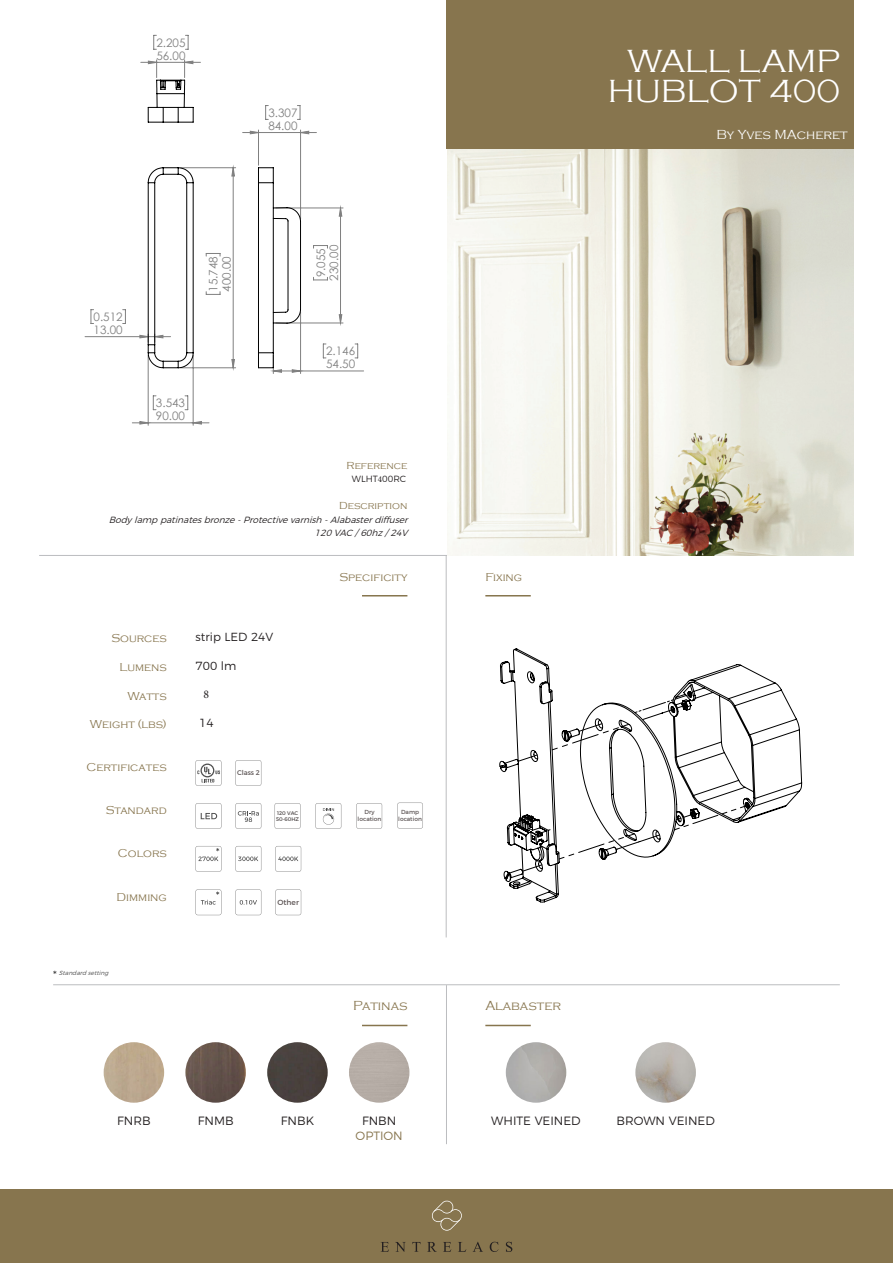
<style>
.page{position:relative;width:893px;height:1263px;background:#fff}
.page>*{position:absolute;margin:0;border:0;box-sizing:border-box;transform-origin:0 0}
.t1{font:300 33px/30px "Copperplate Gothic";color:#fff;text-align:center}
.t2{font:300 13.5px "Copperplate Gothic";color:#87754e}
.t3{font:300 13.5px "Copperplate Gothic";color:#fff}
.t4{font:300 12px "Montserrat";color:#231f20}
.t5{font:300 12px "Montserrat";color:#87754e}
.t6{font:300 11.7px "Copperplate Gothic";color:#87754e}
.t7{font:11.7px/13px "Century Gothic";color:#808080}
.t8{font:300 11.7px "Montserrat";color:#231f20}
.t9{font:11.7px "Minion Pro";color:#231f20}
.t10{font:300 10.5px "Copperplate Gothic";color:#87754e}
.t11{font:italic 300 9px "Montserrat";color:#231f20}
.t12{font:300 9px "Montserrat";color:#231f20}
.t13{font:7.5px "Montserrat";color:#5c5454}
.t14{font:6.75px "Montserrat";color:#5c5454}
.t15{font:italic 300 6px "Montserrat";color:#4d4d4d}
.t16{font:5.85px/7.1px "Montserrat";color:#5c5454;text-align:center}
.t17{font:5.25px/6.3px "Montserrat";color:#4d4747}
.s1{font-style:inherit}
.s2{font-family:"Minion Pro";font-weight:400}
</style>
<div class="page">
<div style="left:0;top:1189px;width:893px;height:74px;background:#87754e"></div>
<svg style="left:432px;top:1200px;width:30px;height:31px"></svg>
<svg style="left:381px;top:1242px;width:8px;height:10px"></svg>
<svg style="left:395px;top:1242px;width:11px;height:10px"></svg>
<svg style="left:412px;top:1242px;width:9px;height:10px"></svg>
<svg style="left:427px;top:1242px;width:10px;height:10px"></svg>
<svg style="left:443px;top:1242px;width:8px;height:10px"></svg>
<svg style="left:458px;top:1242px;width:8px;height:10px"></svg>
<svg style="left:473px;top:1242px;width:10px;height:10px"></svg>
<svg style="left:490px;top:1242px;width:8px;height:10px"></svg>
<svg style="left:506px;top:1242px;width:6px;height:10px"></svg>
<hr style="left:53px;top:984px;width:787px;height:1px;background:#bcbdc0">
<div style="left:104px;top:1042px;width:60px;height:61px;background:#bda88e;border-radius:30px"></div>
<hr style="left:446px;top:985px;width:1px;height:159px;background:#bcbdc0">
<hr style="left:39px;top:555px;width:814px;height:1px;background:#bcbdc0">
<img style="left:185px;top:1042px;width:61px;height:61px;border-radius:30px">
<img style="left:267px;top:1042px;width:61px;height:61px;border-radius:30px">
<div style="left:349px;top:1042px;width:60px;height:61px;background:#b6ada6;border-radius:30px"></div>
<hr style="left:446px;top:555px;width:1px;height:382px;background:#bcbdc0">
<img style="left:447px;top:149px;width:406px;height:406px">
<div style="left:446px;top:0;width:407px;height:149px;background:#87754e"></div>
<svg style="left:397px;top:803px;width:26px;height:25px"></svg>
<svg style="left:236px;top:760px;width:25px;height:26px"></svg>
<svg style="left:236px;top:803px;width:25px;height:26px"></svg>
<svg style="left:196px;top:803px;width:25px;height:26px"></svg>
<svg style="left:275px;top:803px;width:25px;height:26px"></svg>
<svg style="left:316px;top:803px;width:25px;height:26px"></svg>
<svg style="left:356px;top:803px;width:26px;height:26px"></svg>
<svg style="left:196px;top:760px;width:25px;height:26px"></svg>
<svg style="left:236px;top:846px;width:25px;height:26px"></svg>
<svg style="left:275px;top:846px;width:26px;height:26px"></svg>
<svg style="left:196px;top:846px;width:25px;height:26px"></svg>
<svg style="left:275px;top:889px;width:26px;height:26px"></svg>
<svg style="left:236px;top:889px;width:25px;height:26px"></svg>
<svg style="left:196px;top:889px;width:25px;height:26px"></svg>
<hr style="left:362px;top:595px;width:45px;height:1px;background:#87754e">
<hr style="left:362px;top:1025px;width:45px;height:1px;background:#87754e">
<hr style="left:485px;top:595px;width:46px;height:1px;background:#87754e">
<hr style="left:485px;top:1025px;width:46px;height:1px;background:#87754e">
<svg style="left:53px;top:971px;width:4px;height:3px"></svg>
<img style="left:506px;top:1042px;width:60px;height:61px;border-radius:30px">
<img style="left:635px;top:1042px;width:61px;height:61px;border-radius:30px">
<svg style="left:499px;top:648px;width:303px;height:255px"></svg>
<svg style="left:520px;top:864px;width:22px;height:10px"></svg>
<svg style="left:559px;top:833px;width:101px;height:26px"></svg>
<svg style="left:674px;top:802px;width:76px;height:29px"></svg>
<svg style="left:516px;top:754px;width:22px;height:11px"></svg>
<svg style="left:552px;top:691px;width:140px;height:59px"></svg>
<svg style="left:185px;top:35px;width:4px;height:15px"></svg>
<svg style="left:153px;top:35px;width:3px;height:15px"></svg>
<hr style="left:85px;top:336px;width:63px;height:1px;background:#808080">
<svg style="left:123px;top:309px;width:3px;height:15px"></svg>
<svg style="left:91px;top:309px;width:3px;height:15px"></svg>
<hr style="left:276px;top:323px;width:67px;height:1px;background:#808080">
<hr style="left:276px;top:208px;width:67px;height:1px;background:#808080">
<hr style="left:301px;top:371px;width:63px;height:1px;background:#808080">
<svg style="left:355px;top:344px;width:3px;height:15px"></svg>
<hr style="left:193px;top:355px;width:1px;height:70px;background:#808080">
<hr style="left:148px;top:355px;width:1px;height:70px;background:#808080">
<svg style="left:185px;top:396px;width:4px;height:14px"></svg>
<svg style="left:153px;top:396px;width:3px;height:14px"></svg>
<svg style="left:132px;top:422px;width:77px;height:2px"></svg>
<svg style="left:140px;top:60px;width:202px;height:313px"></svg>
<p class="t7" style="left:156px;top:36px;width:31px">2.205<br>56.00</p>
<p class="t7" style="left:268px;top:106px;width:31px">3.307<br>84.00</p>
<p class="t7" style="left:94px;top:310px;width:31px">0.512<br>13.00</p>
<p class="t7" style="left:207px;top:292px;width:37px;rotate:-90deg">15.748<br>400.00</p>
<p class="t7" style="left:156px;top:396px;width:31px">3.543<br>90.00</p>
<p class="t7" style="left:314px;top:280px;width:37px;rotate:-90deg">9.055<br>230.00</p>
<p class="t7" style="left:326px;top:344px;width:31px">2.146<br>54.50</p>
<p class="t10" style="left:347px;top:459px;width:62px">R<span class="s1">e</span>f<span class="s1">e</span>rence</p>
<p class="t12" style="left:352px;top:472px;width:56px">WLHT<span class="s2">4</span>00RC</p>
<p class="t10" style="left:339px;top:500px;width:70px">Description</p>
<p class="t11" style="left:109px;top:512px;width:304px">Bodylamppatinatesbronze-Protectivevarnish-Alabasterdiffuser</p>
<p class="t11" style="left:315px;top:526px;width:98px">120VAC/60hz/24V</p>
<p class="t6" style="left:111px;top:632px;width:57px">Sources</p>
<p class="t6" style="left:119px;top:661px;width:49px">Lumens</p>
<p class="t6" style="left:127px;top:689px;width:41px">Watts</p>
<p class="t6" style="left:90px;top:718px;width:78px">Weight (lbs)</p>
<p class="t6" style="left:86px;top:761px;width:82px">Certificates</p>
<p class="t6" style="left:106px;top:804px;width:62px">Standard</p>
<p class="t6" style="left:118px;top:847px;width:50px">Colors</p>
<p class="t6" style="left:117px;top:890px;width:52px">Dimming</p>
<p class="t15" style="left:59px;top:968px;width:53px">Standardsetting</p>
<p class="t8" style="left:196px;top:628px;width:79px">strip LED 24V</p>
<p class="t8" style="left:196px;top:657px;width:42px">700 lm</p>
<p class="t9" style="left:204px;top:686px;width:7px">8</p>
<p class="t8" style="left:199px;top:714px;width:16px">14</p>
<p class="t14" style="left:237px;top:769px;width:24px">Class 2</p>
<p class="t17" style="left:276px;top:810px;width:25px">120 VAC<br>50-60HZ</p>
<p class="t13" style="left:277px;top:897px;width:23px">Other</p>
<p class="t6" style="left:339px;top:571px;width:70px">Specificity</p>
<p class="t16" style="left:358px;top:808px;width:25px">Dry location</p>
<p class="t16" style="left:398px;top:808px;width:25px">Damp location</p>
<p class="t6" style="left:485px;top:571px;width:38px">Fixing</p>
<p class="t2" style="left:353px;top:998px;width:56px">Patinas</p>
<p class="t2" style="left:485px;top:998px;width:77px">Alabaster</p>
<p class="t1" style="left:608px;top:47px;width:234px">WALL LAMP<br>HUBLOT <span class="s1">4</span>00</p>
<p class="t3" style="left:716px;top:127px;width:133px">By Yves MAcheret</p>
<p class="t4" style="left:117px;top:1111px;width:35px">FNRB</p>
<p class="t4" style="left:198px;top:1111px;width:37px">FNMB</p>
<p class="t4" style="left:281px;top:1111px;width:35px">FNBK</p>
<p class="t4" style="left:362px;top:1111px;width:36px">FNBN</p>
<p class="t5" style="left:356px;top:1126px;width:49px">OPTION</p>
<p class="t4" style="left:491px;top:1111px;width:91px">WHITE VEINED</p>
<p class="t4" style="left:616px;top:1111px;width:100px">BROWN VEINED</p>
</div>
